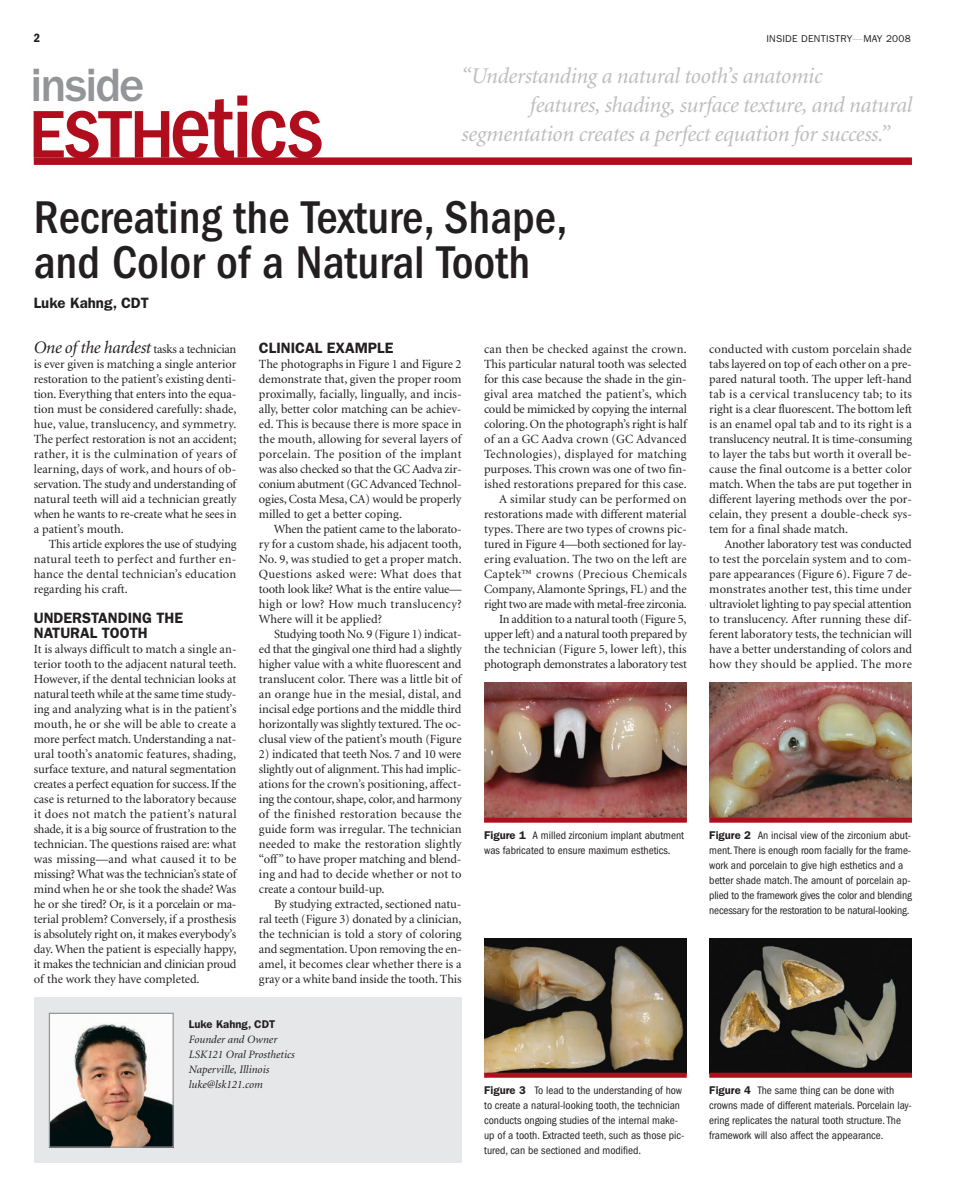
<style>
.page{position:relative;width:957px;height:1204px;background:#fff}
.page>*{position:absolute;margin:0;border:0;box-sizing:border-box;transform-origin:0 0}
.t1{font:500 condensed 92.75px "Franklin Gothic";letter-spacing:-.02em;color:#b00d1d}
.t2{font:500 48.38px "Franklin Gothic";letter-spacing:-.035em;color:#939598}
.t3{font:500 condensed 47.5px/45px "Franklin Gothic";color:#231f20}
.t4{font:italic 22.5px "Minion";letter-spacing:-.015em;color:#bcbdc0}
.t5{font:600 15px/15px "Franklin Gothic";color:#231f20}
.t6{font:12.5px/15px "Minion";letter-spacing:-.005em;color:#231f20;text-align:justify}
.t7{font:600 condensed 12.5px "Franklin Gothic";color:#231f20}
.t8{font:condensed 11.25px/15px "Franklin Gothic";color:#231f20}
.t9{font:italic 11.25px/15px "Minion";color:#231f20}
.t10{font:600 11.25px "Franklin Gothic";color:#231f20}
.t11{font:10px "Franklin Gothic";letter-spacing:.025em;color:#231f20}
.s1{color:#bcbdc0}
.s2{font-stretch:normal;font-size:69.62px}
.s3{font-style:italic;font-size:17.5px}
.s4{font-weight:600;font-stretch:normal}
</style>
<div class="page">
<div style="left:34px;top:157px;width:877px;height:8px;background:#b00d1d"></div>
<div style="left:34px;top:998px;width:427px;height:164px;background:#e6e7e9"></div>
<img style="left:51px;top:1014px;width:121px;height:132px">
<div style="left:49px;top:1012px;width:125px;height:136px;border:1px solid #939598"></div>
<img style="left:484px;top:938px;width:202px;height:135px">
<div style="left:484px;top:1073px;width:202px;height:5px;background:#b00d1d"></div>
<img style="left:709px;top:682px;width:202px;height:136px">
<div style="left:709px;top:818px;width:202px;height:5px;background:#b00d1d"></div>
<img style="left:484px;top:682px;width:202px;height:136px">
<div style="left:484px;top:818px;width:202px;height:5px;background:#b00d1d"></div>
<img style="left:709px;top:938px;width:202px;height:135px">
<div style="left:709px;top:1073px;width:202px;height:5px;background:#b00d1d"></div>
<p class="t7" style="left:34px;top:34px;width:8px">2</p>
<p class="t11" style="left:766px;top:35px;width:146px">INSIDE DENTISTRY<span class="s1">—</span>MAY 2008</p>
<h2 class="t2" style="left:30px;top:68px;width:115px">inside</h2>
<h1 class="t1" style="left:29px;top:96px;width:296px"><span class="s2">E</span>s<span class="s2">TH</span>etics</h1>
<h3 class="t4" style="left:461px;top:67px;width:362px">“Understanding a natural tooth’s anatomic</h3>
<h3 class="t4" style="left:530px;top:96px;width:383px">features, shading, surface texture, and natural</h3>
<h3 class="t4" style="left:461px;top:125px;width:430px">segmentation creates a perfect equation for success.”</h3>
<h3 class="t3" style="left:34px;top:198px;width:535px">Recreating the Texture, Shape, and Color of a Natural Tooth</h3>
<p class="t5" style="left:34px;top:296px;width:117px">Luke Kahng, CDT</p>
<p class="t6" style="left:34px;top:342px;width:204px"><span class="s3">One of the hardest</span> tasks a technician is ever given is matching a single anterior restoration to the patient’s existing denti&shy;tion. Everything that enters into the equa&shy;tion must be considered carefully: shade, hue, value, translucency, and symmetry.<br>The perfect restoration is not an accident; rather, it is the culmination of years of learning, days of work, and hours of ob&shy;servation. The study and understanding of natural teeth will aid a technician greatly when he wants to re-create what he sees in a patient’s mouth.</p>
<p class="t6" style="left:34px;top:537px;width:204px;text-indent:15px">This article explores the use of studying natural teeth to perfect and further en&shy;hance the dental technician’s education regarding his craft.</p>
<p class="t5" style="left:34px;top:611px;width:151px">UNDERSTANDING THE<br>NATURAL TOOTH</p>
<p class="t6" style="left:34px;top:642px;width:204px">It is always difficult to match a single an&shy;terior tooth to the adjacent natural teeth.<br>However, if the dental technician looks at natural teeth while at the same time study&shy;ing and analyzing what is in the patient’s mouth, he or she will be able to create a more perfect match. Understanding a nat&shy;ural tooth’s anatomic features, shading, surface texture, and natural segmentation creates a perfect equation for success. If the case is returned to the laboratory because it does not match the patient’s natural shade, it is a big source of frustration to the technician. The questions raised are: what was missing—and what caused it to be missing? What was the technician’s state of mind when he or she took the shade? Was he or she tired? Or, is it a porcelain or ma&shy;terial problem? Conversely, if a prosthesis is absolutely right on, it makes everybody’s day. When the patient is especially happy, it makes the technician and clinician proud of the work they have completed.</p>
<p class="t5" style="left:259px;top:341px;width:136px">CLINICAL EXAMPLE</p>
<p class="t6" style="left:259px;top:357px;width:204px">The photographs in Figure 1 and Figure 2 demonstrate that, given the proper room proximally, facially, lingually, and incis&shy;ally, better color matching can be achiev&shy;ed. This is because there is more space in the mouth, allowing for several layers of porcelain. The position of the implant was also checked so that the GC Aadva zir&shy;conium abutment (GC Advanced Technol&shy;ogies, Costa Mesa, CA) would be properly milled to get a better coping.</p>
<p class="t6" style="left:259px;top:522px;width:204px;text-indent:15px">When the patient came to the laborato&shy;ry for a custom shade, his adjacent tooth, No. 9, was studied to get a proper match.<br>Questions asked were: What does that tooth look like? What is the entire value— high or low? How much translucency?<br>Where will it be applied?</p>
<p class="t6" style="left:259px;top:627px;width:204px;text-indent:15px">Studying tooth No. 9 (Figure 1) indicat&shy;ed that the gingival one third had a slightly higher value with a white fluorescent and translucent color. There was a little bit of an orange hue in the mesial, distal, and incisal edge portions and the middle third horizontally was slightly textured. The oc&shy;clusal view of the patient’s mouth (Figure</p>
<p class="t6" style="left:259px;top:747px;width:204px">2) indicated that teeth Nos. 7 and 10 were slightly out of alignment. This had implic&shy;ations for the crown’s positioning, affect&shy;ing the contour, shape, color, and harmony of the finished restoration because the guide form was irregular. The technician needed to make the restoration slightly “off” to have proper matching and blend&shy;ing and had to decide whether or not to create a contour build-up.</p>
<p class="t6" style="left:259px;top:897px;width:204px;text-indent:15px">By studying extracted, sectioned natu&shy;ral teeth (Figure 3) donated by a clinician, the technician is told a story of coloring and segmentation. Upon removing the en&shy;amel, it becomes clear whether there is a gray or a white band inside the tooth. This</p>
<p class="t10" style="left:189px;top:1020px;width:88px">Luke Kahng, CDT</p>
<p class="t9" style="left:189px;top:1032px;width:107px">Founder and Owner<br>LSK121 Oral Prosthetics<br>Naperville, Illinois luke@lsk121.com</p>
<p class="t6" style="left:484px;top:342px;width:204px;text-align:right">can then be checked against the crown.<br>This particular natural tooth was selected for this case because the shade in the gin&shy;gival area matched the patient’s, which could be mimicked by copying the internal coloring. On the photograph’s right is half of an a GC Aadva crown (GC Advanced Technologies), displayed for matching purposes. This crown was one of two fin&shy;ished restorations prepared for this case.<br>A similar study can be performed on restorations made with different material types. There are two types of crowns pic&shy;tured in Figure 4—both sectioned for lay&shy;ering evaluation. The two on the left are Captek™ crowns (Precious Chemicals Company, Alamonte Springs, FL) and the right two are made with metal-free zirconia.<br>In addition to a natural tooth (Figure 5, upper left) and a natural tooth prepared by the technician (Figure 5, lower left), this photograph demonstrates a laboratory test</p>
<p class="t6" style="left:709px;top:342px;width:204px">conducted with custom porcelain shade tabs layered on top of each other on a pre&shy;pared natural tooth. The upper left-hand tab is a cervical translucency tab; to its right is a clear fluorescent. The bottom left is an enamel opal tab and to its right is a translucency neutral. It is time-consuming to layer the tabs but worth it overall be&shy;cause the final outcome is a better color match. When the tabs are put together in different layering methods over the por&shy;celain, they present a double-check sys&shy;tem for a final shade match.</p>
<p class="t6" style="left:709px;top:537px;width:204px;text-indent:15px">Another laboratory test was conducted to test the porcelain system and to com&shy;pare appearances (Figure 6). Figure 7 de&shy;monstrates another test, this time under ultraviolet lighting to pay special attention to translucency. After running these dif&shy;ferent laboratory tests, the technician will have a better understanding of colors and how they should be applied. The more</p>
<p class="t8" style="left:484px;top:828px;width:201px"><span class="s4">Figure 1</span> A milled zirconium implant abutment was fabricated to ensure maximum esthetics.</p>
<p class="t8" style="left:709px;top:828px;width:204px"><span class="s4">Figure 2</span> An incisal view of the zirconium abut&shy;ment.There is enough room facially for the frame&shy;work and porcelain to give high esthetics and a better shade match.The amount of porcelain ap&shy;plied to the framework gives the color and blending necessary for the restoration to be natural-looking.</p>
<p class="t8" style="left:484px;top:1083px;width:202px"><span class="s4">Figure 3</span> To lead to the understanding of how to create a natural-looking tooth, the technician conducts ongoing studies of the internal make&shy;up of a tooth. Extracted teeth, such as those pic&shy;tured, can be sectioned and modified.</p>
<p class="t8" style="left:709px;top:1083px;width:204px"><span class="s4">Figure 4</span> The same thing can be done with crowns made of different materials. Porcelain lay&shy;ering replicates the natural tooth structure.The framework will also affect the appearance.</p>
</div>
